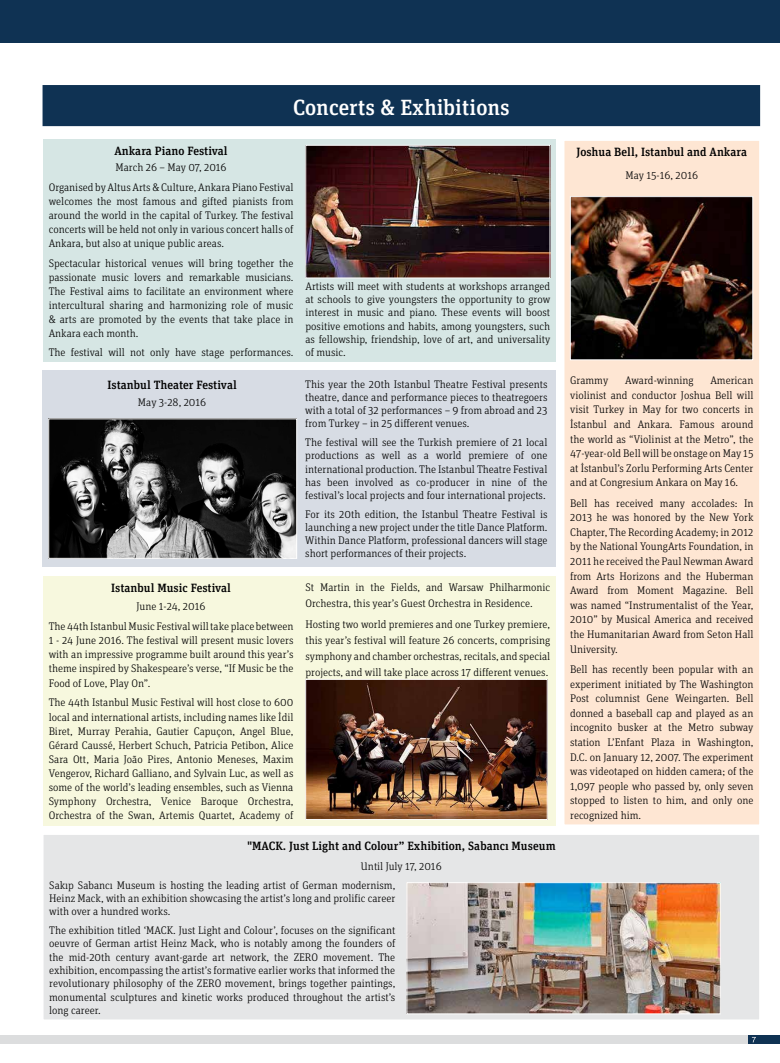
<style>
.page{position:relative;width:780px;height:1063px;background:#fff}
.page>*{position:absolute;margin:0;border:0;box-sizing:border-box;transform-origin:0 0}
.t1{font:500 22px "Unit Slab Pro";color:#fff}
.t2{font:500 12px "Unit Slab Pro";color:#000}
.t3{font:300 11px/14.6px "Unit Slab Pro";color:#000;text-align:justify}
</style>
<div class="page">
<div style="left:0;top:0;width:780px;height:43px;background:#0f3253"></div>
<div style="left:0;top:1035px;width:747px;height:8px;background:#dcddde"></div>
<div style="left:748px;top:1035px;width:32px;height:8px;background:#0f3253"></div>
<div style="left:43px;top:85px;width:717px;height:41px;background:#0f3253"></div>
<div style="left:564px;top:140px;width:195px;height:685px;background:#fee6d3"></div>
<div style="left:563px;top:140px;width:197px;height:685px;border:1px solid #fff"></div>
<div style="left:43px;top:576px;width:513px;height:249px;background:#f7f8de"></div>
<div style="left:43px;top:139px;width:513px;height:223px;background:#d6e6e4"></div>
<div style="left:43px;top:834px;width:716px;height:186px;background:#e5e6e7"></div>
<div style="left:43px;top:834px;width:717px;height:186px;border:1px solid #fff"></div>
<img style="left:307px;top:147px;width:241px;height:129px">
<div style="left:305px;top:145px;width:245px;height:133px;border:1px solid #fff"></div>
<img style="left:572px;top:198px;width:179px;height:160px">
<div style="left:570px;top:196px;width:183px;height:164px;border:1px solid #fff"></div>
<img style="left:307px;top:681px;width:238px;height:137px">
<div style="left:305px;top:679px;width:242px;height:141px;border:1px solid #fff"></div>
<img style="left:408px;top:884px;width:310px;height:128px">
<div style="left:406px;top:882px;width:314px;height:132px;border:1px solid #fff"></div>
<div style="left:43px;top:370px;width:513px;height:197px;background:#d7dce4"></div>
<img style="left:50px;top:420px;width:245px;height:137px">
<div style="left:48px;top:418px;width:249px;height:141px;border:1px solid #fff"></div>
<h1 class="t1" style="left:293px;top:92px;width:218px">Concerts &amp; Exhibitions</h1>
<p class="t2" style="left:114px;top:142px;width:115px">Ankara Piano Festival</p>
<p class="t3" style="left:49px;top:157px;width:246px;line-height:19.7px;text-align:center">March 26 – May 07, 2016<br>Organised by Altus Arts &amp; Culture, Ankara Piano Festival</p>
<p class="t3" style="left:49px;top:194px;width:246px;line-height:14px">welcomes the most famous and gifted pianists from around the world in the capital of Turkey. The festival concerts will be held not only in various concert halls of Ankara, but also at unique public areas.</p>
<p class="t3" style="left:49px;top:255px;width:246px;line-height:14px">Spectacular historical venues will bring together the passionate music lovers and remarkable musicians.<br>The Festival aims to facilitate an environment where intercultural sharing and harmonizing role of music &amp; arts are promoted by the events that take place in Ankara each month.</p>
<p class="t3" style="left:49px;top:345px;width:246px">The festival will not only have stage performances.</p>
<p class="t2" style="left:107px;top:376px;width:131px">Istanbul Theater Festival</p>
<p class="t3" style="left:138px;top:395px;width:70px">May 3-28, 2016</p>
<p class="t2" style="left:111px;top:579px;width:121px">Istanbul Music Festival</p>
<p class="t3" style="left:49px;top:596px;width:246px;line-height:19.8px;text-align:center">June 1-24, 2016<br>The 44th Istanbul Music Festival will take place between</p>
<p class="t3" style="left:49px;top:633px;width:246px;line-height:14.1px">1 - 24 June 2016. The festival will present music lovers with an impressive programme built around this year’s theme inspired by Shakespeare’s verse, “If Music be the Food of Love, Play On”.</p>
<p class="t3" style="left:49px;top:695px;width:246px;line-height:14.1px">The 44th Istanbul Music Festival will host close to 600 local and international artists, including names like İdil Biret, Murray Perahia, Gautier Capuçon, Angel Blue, Gérard Caussé, Herbert Schuch, Patricia Petibon, Alice Sara Ott, Maria João Pires, Antonio Meneses, Maxim Vengerov, Richard Galliano, and Sylvain Luc, as well as some of the world’s leading ensembles, such as Vienna Symphony Orchestra, Venice Baroque Orchestra, Orchestra of the Swan, Artemis Quartet, Academy of</p>
<p class="t3" style="left:305px;top:279px;width:246px;line-height:13.2px">Artists will meet with students at workshops arranged at schools to give youngsters the opportunity to grow interest in music and piano. These events will boost positive emotions and habits, among youngsters, such as fellowship, friendship, love of art, and universality of music.</p>
<p class="t3" style="left:305px;top:377px;width:244px;line-height:13.2px">This year the 20th Istanbul Theatre Festival presents theatre, dance and performance pieces to theatregoers with a total of 32 performances – 9 from abroad and 23 from Turkey – in 25 different venues.</p>
<p class="t3" style="left:305px;top:435px;width:244px;line-height:13.2px">The festival will see the Turkish premiere of 21 local productions as well as a world premiere of one international production. The Istanbul Theatre Festival has been involved as co-producer in nine of the festival’s local projects and four international projects.</p>
<p class="t3" style="left:305px;top:507px;width:244px;line-height:13.2px">For its 20th edition, the Istanbul Theatre Festival is launching a new project under the title Dance Platform.<br>Within Dance Platform, professional dancers will stage short performances of their projects.</p>
<p class="t3" style="left:305px;top:579px;width:246px;line-height:15.9px">St Martin in the Fields, and Warsaw Philharmonic<br>Orchestra, this year’s Guest Orchestra in Residence.</p>
<p class="t3" style="left:305px;top:616px;width:246px;line-height:15.9px">Hosting two world premieres and one Turkey premiere, this year’s festival will feature 26 concerts, comprising symphony and chamber orchestras, recitals, and special projects, and will take place across 17 different venues.</p>
<p class="t2" style="left:247px;top:838px;width:310px">"MACK. Just Light and Colour” Exhibition, Sabancı Museum</p>
<p class="t3" style="left:49px;top:856px;width:394px;line-height:18.9px;text-indent:312px">Until July 17, 2016<br>Sakıp Sabancı Museum is hosting the leading artist of German modernism,</p>
<p class="t3" style="left:49px;top:891px;width:347px;line-height:13.3px">Heinz Mack, with an exhibition showcasing the artist’s long and prolific career with over a hundred works.</p>
<p class="t3" style="left:49px;top:923px;width:347px;line-height:13.3px">The exhibition titled ‘MACK. Just Light and Colour’, focuses on the significant oeuvre of German artist Heinz Mack, who is notably among the founders of the mid-20th century avant-garde art network, the ZERO movement. The exhibition, encompassing the artist’s formative earlier works that informed the revolutionary philosophy of the ZERO movement, brings together paintings, monumental sculptures and kinetic works produced throughout the artist’s long career.</p>
<p class="t2" style="left:576px;top:143px;width:172px">Joshua Bell, Istanbul and Ankara</p>
<p class="t3" style="left:625px;top:168px;width:74px">May 15-16, 2016</p>
<p class="t3" style="left:570px;top:373px;width:40px">Grammy</p>
<p class="t3" style="left:625px;top:373px;width:70px">Award-winning</p>
<p class="t3" style="left:570px;top:373px;width:185px;text-indent:140px">American violinist and conductor Joshua Bell will visit Turkey in May for two concerts in İstanbul and Ankara. Famous around the world as “Violinist at the Metro”, the 47-year-old Bell will be onstage on May 15 at İstanbul’s Zorlu Performing Arts Center and at Congresium Ankara on May 16.</p>
<p class="t3" style="left:570px;top:495px;width:185px">Bell has received many accolades: In 2013 he was honored by the New York Chapter, The Recording Academy; in 2012 by the National YoungArts Foundation, in 2011 he received the Paul Newman Award from Arts Horizons and the Huberman Award from Moment Magazine. Bell was named “Instrumentalist of the Year, 2010” by Musical America and received the Humanitarian Award from Seton Hall University.</p>
<p class="t3" style="left:570px;top:661px;width:185px">Bell has recently been popular with an experiment initiated by The Washington Post columnist Gene Weingarten. Bell donned a baseball cap and played as an incognito busker at the Metro subway station L’Enfant Plaza in Washington, D.C. on January 12, 2007. The experiment was videotaped on hidden camera; of the 1,097 people who passed by, only seven stopped to listen to him, and only one recognized him.</p>
</div>
